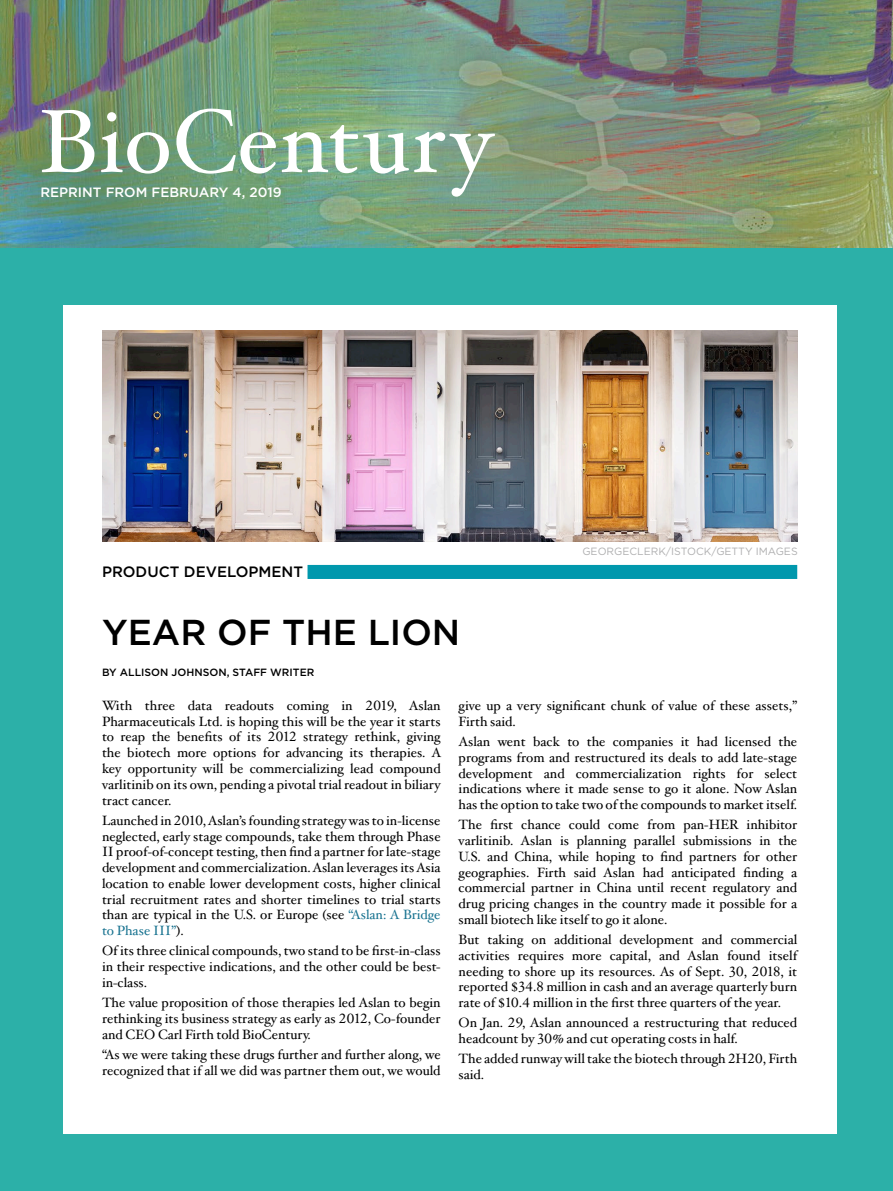
<style>
.page{position:relative;width:893px;height:1191px;background:#fff}
.page>*{position:absolute;margin:0;border:0;box-sizing:border-box;transform-origin:0 0}
.title_banner{font:500 36px "Gotham";color:#000}
.Prod_Dev_KICK{font:500 15px "Gotham";color:#000}
.body_text{font:13.5px/15.8px "Hoefler Txt";color:#000;text-align:justify}
.date-BC-COVER{font:500 13.5px "Gotham";color:#fff}
.photo_credit{font:10.5px "Gotham";color:#afafb0}
.byline{font:500 10.5px "Gotham";color:#000}
.s1{color:#1a7491}
</style>
<div class="page">
<div style="left:0;top:248px;width:893px;height:943px;background:#2cb0a8"></div>
<img style="left:0;top:0;width:893px;height:248px">
<svg style="left:42px;top:110px;width:52px;height:62px"></svg>
<svg style="left:101px;top:112px;width:68px;height:62px"></svg>
<svg style="left:176px;top:109px;width:100px;height:65px"></svg>
<svg style="left:282px;top:125px;width:213px;height:72px"></svg>
<div style="left:63px;top:305px;width:773px;height:828px;background:#fff"></div>
<div style="left:308px;top:565px;width:489px;height:14px;background:#0098ad"></div>
<img style="left:102px;top:331px;width:695px;height:210px">
<p class="date-BC-COVER" style="left:40px;top:183px;width:243px">REPRINT FROM FEBRUARY 4, 2019</p>
<p class="Prod_Dev_KICK" style="left:102px;top:562px;width:203px">PRODUCT DEVELOPMENT</p>
<p class="photo_credit" style="left:582px;top:545px;width:217px">GEORGECLERK/ISTOCK/GETTY IMAGES</p>
<p class="title_banner" style="left:102px;top:608px;width:360px">YEAR OF THE LION</p>
<p class="byline" style="left:102px;top:665px;width:214px">BY ALLISON JOHNSON, STAFF WRITER</p>
<p class="body_text" style="left:102px;top:697px;width:341px">With three data readouts coming in 2019, Aslan Pharmaceuticals Ltd. is hoping this will be the year it starts to reap the benefits of its 2012 strategy rethink, giving the biotech more options for advancing its therapies. A key opportunity will be commercializing lead compound varlitinib on its own, pending a pivotal trial readout in biliary tract cancer.</p>
<p class="body_text" style="left:102px;top:811px;width:340px">Launched in 2010, Aslan’s founding strategy was to in-license neglected, early stage compounds, take them through Phase II proof-of-concept testing, then find a partner for late-stage development and commercialization. Aslan leverages its Asia location to enable lower development costs, higher clinical trial recruitment rates and shorter timelines to trial starts than are typical in the U.S. or Europe (see <span class="s1">“Aslan: A Bridge to Phase III”</span>).</p>
<p class="body_text" style="left:102px;top:942px;width:340px">Of its three clinical compounds, two stand to be first-in-class in their respective indications, and the other could be best&shy;in-class.</p>
<p class="body_text" style="left:102px;top:994px;width:340px">The value proposition of those therapies led Aslan to begin rethinking its business strategy as early as 2012, Co-founder and CEO Carl Firth told BioCentury.</p>
<p class="body_text" style="left:102px;top:1045px;width:340px">“As we were taking these drugs further and further along, we recognized that if all we did was partner them out, we would</p>
<p class="body_text" style="left:459px;top:697px;width:340px">give up a very significant chunk of value of these assets,”<br>Firth said.</p>
<p class="body_text" style="left:459px;top:733px;width:340px">Aslan went back to the companies it had licensed the programs from and restructured its deals to add late-stage development and commercialization rights for select indications where it made sense to go it alone. Now Aslan has the option to take two of the compounds to market itself.</p>
<p class="body_text" style="left:459px;top:816px;width:340px">The first chance could come from pan-HER inhibitor varlitinib. Aslan is planning parallel submissions in the U.S. and China, while hoping to find partners for other geographies. Firth said Aslan had anticipated finding a commercial partner in China until recent regulatory and drug pricing changes in the country made it possible for a small biotech like itself to go it alone.</p>
<p class="body_text" style="left:459px;top:931px;width:340px">But taking on additional development and commercial activities requires more capital, and Aslan found itself needing to shore up its resources. As of Sept. 30, 2018, it reported $34.8 million in cash and an average quarterly burn rate of $10.4 million in the first three quarters of the year.</p>
<p class="body_text" style="left:459px;top:1014px;width:340px">On Jan. 29, Aslan announced a restructuring that reduced headcount by 30% and cut operating costs in half.</p>
<p class="body_text" style="left:459px;top:1050px;width:340px">The added runway will take the biotech through 2H20, Firth said.</p>
</div>
